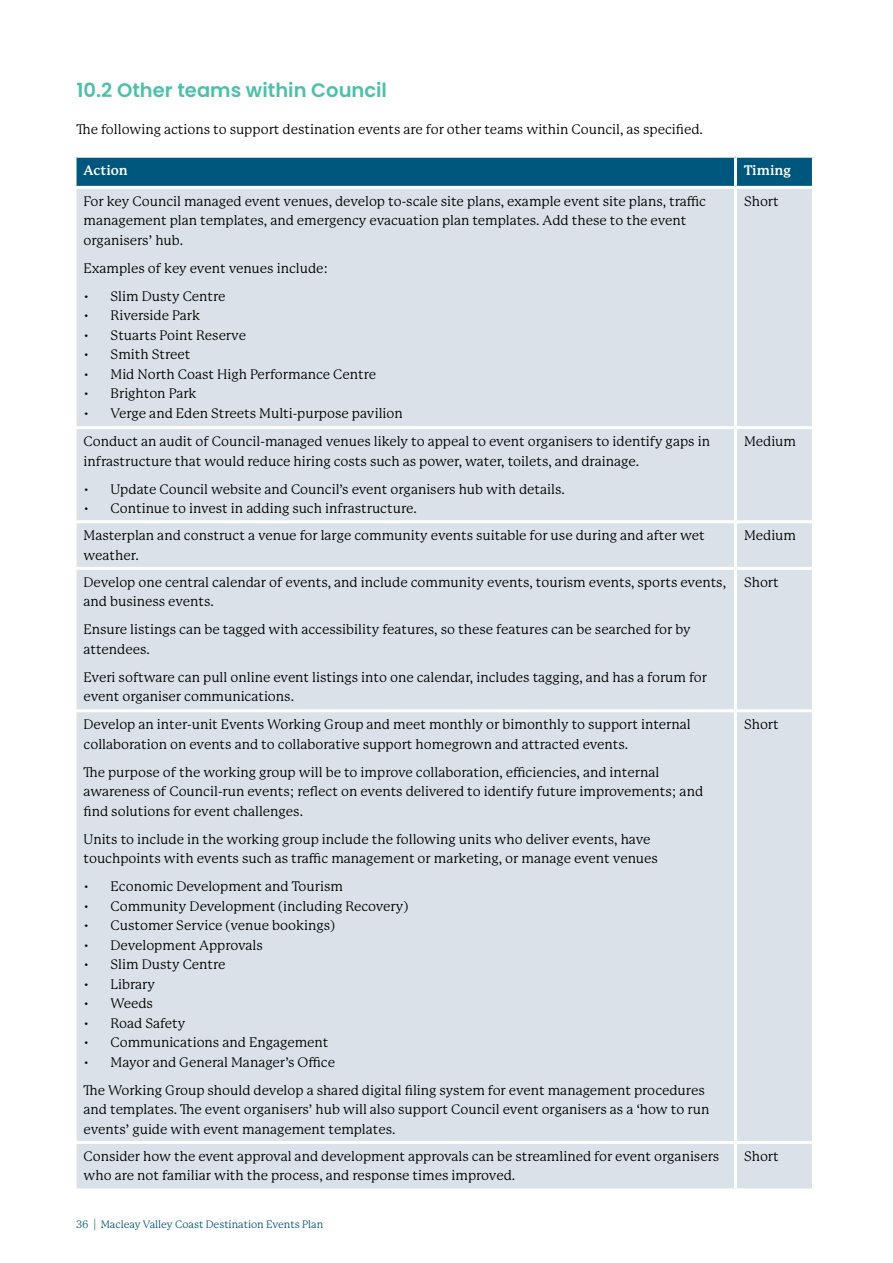
<style>
.page{position:relative;width:893px;height:1263px;background:#fff}
.page>*{position:absolute;margin:0;border:0;box-sizing:border-box;transform-origin:0 0}
.t1{font:600 19.5px "Poppins";color:#4dc0ac}
.t2{font:13.5px/19.5px "P22 Mackinac Pro";color:#000}
.t3{font:700 13.5px "P22 Mackinac Pro";color:#fff}
.t4{font:10.5px "P22 Mackinac Pro";color:#00577d}
</style>
<div class="page">
<div style="left:77px;top:158px;width:735px;height:28px;background:#00577d"></div>
<div style="left:77px;top:189px;width:735px;height:999px;background:#dbe1e9"></div>
<hr style="left:734px;top:158px;width:3px;height:28px;background:#fff">
<hr style="left:734px;top:189px;width:3px;height:237px;background:#fff">
<hr style="left:74px;top:426px;width:661px;height:3px;background:#fff">
<hr style="left:735px;top:426px;width:80px;height:3px;background:#fff">
<hr style="left:734px;top:429px;width:3px;height:91px;background:#fff">
<hr style="left:74px;top:520px;width:661px;height:3px;background:#fff">
<hr style="left:735px;top:520px;width:80px;height:3px;background:#fff">
<hr style="left:734px;top:523px;width:3px;height:44px;background:#fff">
<hr style="left:74px;top:567px;width:661px;height:3px;background:#fff">
<hr style="left:735px;top:567px;width:80px;height:3px;background:#fff">
<hr style="left:734px;top:570px;width:3px;height:139px;background:#fff">
<hr style="left:74px;top:709px;width:661px;height:3px;background:#fff">
<hr style="left:735px;top:709px;width:80px;height:3px;background:#fff">
<hr style="left:734px;top:712px;width:3px;height:429px;background:#fff">
<hr style="left:74px;top:1141px;width:661px;height:3px;background:#fff">
<hr style="left:735px;top:1141px;width:80px;height:3px;background:#fff">
<hr style="left:734px;top:1144px;width:3px;height:44px;background:#fff">
<h1 class="t1" style="left:77px;top:79px;width:312px">10.2 Other teams within Council</h1>
<p class="t2" style="left:77px;top:119px;width:628px">The following actions to support destination events are for other teams within Council, as specified.</p>
<p class="t3" style="left:84px;top:162px;width:46px">Action</p>
<p class="t3" style="left:744px;top:162px;width:48px">Timing</p>
<p class="t2" style="left:84px;top:192px;width:624px">For key Council managed event venues, develop to-scale site plans, example event site plans, traffic management plan templates, and emergency evacuation plan templates. Add these to the event organisers’ hub.</p>
<p class="t2" style="left:84px;top:259px;width:246px">Examples of key event venues include:</p>
<p class="t2" style="left:84px;top:287px;width:143px">• Slim Dusty Centre</p>
<p class="t2" style="left:84px;top:306px;width:118px">• Riverside Park</p>
<p class="t2" style="left:84px;top:326px;width:164px">• Stuarts Point Reserve</p>
<p class="t2" style="left:84px;top:345px;width:108px">• Smith Street</p>
<p class="t2" style="left:84px;top:365px;width:294px">• Mid North Coast High Performance Centre</p>
<p class="t2" style="left:84px;top:384px;width:115px">• Brighton Park</p>
<p class="t2" style="left:84px;top:404px;width:321px">• Verge and Eden Streets Multi-purpose pavilion</p>
<p class="t2" style="left:744px;top:192px;width:36px">Short</p>
<p class="t2" style="left:84px;top:432px;width:628px">Conduct an audit of Council-managed venues likely to appeal to event organisers to identify gaps in infrastructure that would reduce hiring costs such as power, water, toilets, and drainage.</p>
<p class="t2" style="left:84px;top:479px;width:483px">• Update Council website and Council’s event organisers hub with details.</p>
<p class="t2" style="left:84px;top:499px;width:335px">• Continue to invest in adding such infrastructure.</p>
<p class="t2" style="left:744px;top:432px;width:54px">Medium</p>
<p class="t2" style="left:84px;top:526px;width:623px">Masterplan and construct a venue for large community events suitable for use during and after wet weather.</p>
<p class="t2" style="left:744px;top:526px;width:54px">Medium</p>
<p class="t2" style="left:84px;top:572px;width:644px">Develop one central calendar of events, and include community events, tourism events, sports events, and business events.</p>
<p class="t2" style="left:84px;top:620px;width:609px">Ensure listings can be tagged with accessibility features, so these features can be searched for by attendees.</p>
<p class="t2" style="left:84px;top:667px;width:625px">Everi software can pull online event listings into one calendar, includes tagging, and has a forum for event organiser communications.</p>
<p class="t2" style="left:744px;top:572px;width:36px">Short</p>
<p class="t2" style="left:84px;top:715px;width:609px">Develop an inter-unit Events Working Group and meet monthly or bimonthly to support internal collaboration on events and to collaborative support homegrown and attracted events.</p>
<p class="t2" style="left:84px;top:762px;width:621px">The purpose of the working group will be to improve collaboration, efficiencies, and internal awareness of Council-run events; reflect on events delivered to identify future improvements; and find solutions for event challenges.</p>
<p class="t2" style="left:84px;top:829px;width:576px">Units to include in the working group include the following units who deliver events, have touchpoints with events such as traffic management or marketing, or manage event venues</p>
<p class="t2" style="left:84px;top:877px;width:261px">• Economic Development and Tourism</p>
<p class="t2" style="left:84px;top:896px;width:326px">• Community Development (including Recovery)</p>
<p class="t2" style="left:84px;top:916px;width:253px">• Customer Service (venue bookings)</p>
<p class="t2" style="left:84px;top:935px;width:181px">• Development Approvals</p>
<p class="t2" style="left:84px;top:955px;width:143px">• Slim Dusty Centre</p>
<p class="t2" style="left:84px;top:974px;width:73px">• Library</p>
<p class="t2" style="left:84px;top:994px;width:71px">• Weeds</p>
<p class="t2" style="left:84px;top:1013px;width:103px">• Road Safety</p>
<p class="t2" style="left:84px;top:1033px;width:246px">• Communications and Engagement</p>
<p class="t2" style="left:84px;top:1048px;width:623px;line-height:28px">• Mayor and General Manager’s Office<br>The Working Group should develop a shared digital filing system for event management procedures</p>
<p class="t2" style="left:84px;top:1100px;width:627px">and templates. The event organisers’ hub will also support Council event organisers as a ‘how to run events’ guide with event management templates.</p>
<p class="t2" style="left:744px;top:715px;width:36px">Short</p>
<p class="t2" style="left:84px;top:1146px;width:637px">Consider how the event approval and development approvals can be streamlined for event organisers who are not familiar with the process, and response times improved.</p>
<p class="t2" style="left:744px;top:1146px;width:36px">Short</p>
<p class="t4" style="left:76px;top:1219px;width:249px">36 | Macleay Valley Coast Destination Events Plan</p>
</div>
